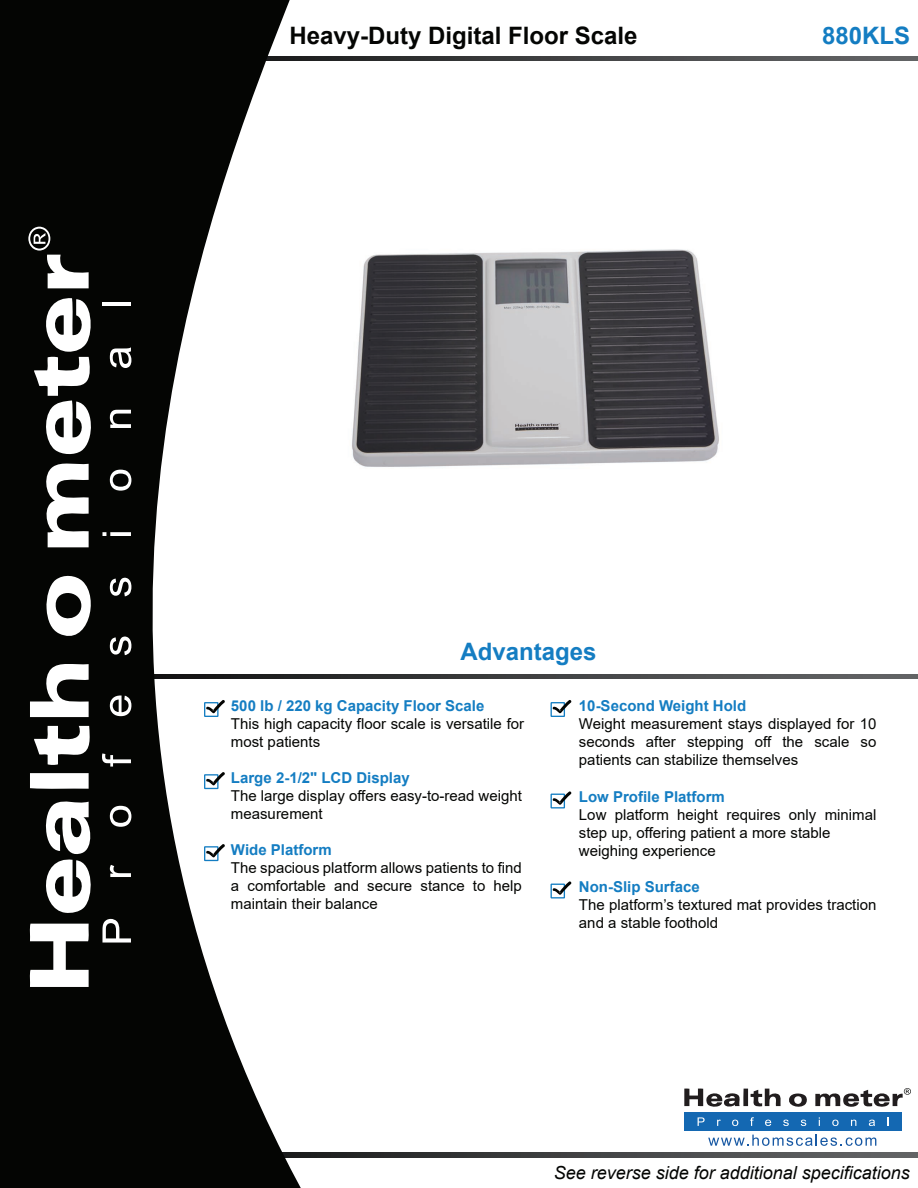
<style>
.page{position:relative;width:918px;height:1188px;background:#fff}
.page>*{position:absolute;margin:0;border:0;box-sizing:border-box;transform-origin:0 0}
.t1{font:700 24px "Arial";color:#040503}
.t2{font:700 24px "Arial";color:#147dc2}
.t3{font:italic 18px "Arial";color:#040503}
.t4{font:15px/18px "Arial";color:#040503}
.t5{font:700 15px "Arial";color:#147dc2}
</style>
<div class="page">
<svg style="left:310px;top:56px;width:608px;height:5px;background:#444546"></svg>
<svg style="left:310px;top:674px;width:608px;height:5px;background:#464748"></svg>
<svg style="left:310px;top:1153px;width:608px;height:4px;background:#434445"></svg>
<svg style="left:0;top:0;width:310px;height:1188px;fill:#040503"></svg>
<svg style="left:29px;top:924px;width:60px;height:63px"></svg>
<svg style="left:30px;top:773px;width:59px;height:16px"></svg>
<svg style="left:30px;top:661px;width:59px;height:56px"></svg>
<svg style="left:34px;top:726px;width:57px;height:39px"></svg>
<svg style="left:38px;top:798px;width:56px;height:115px"></svg>
<svg style="left:46px;top:574px;width:54px;height:74px"></svg>
<svg style="left:42px;top:461px;width:47px;height:86px"></svg>
<svg style="left:34px;top:296px;width:61px;height:159px"></svg>
<svg style="left:28px;top:227px;width:61px;height:61px"></svg>
<svg style="left:102px;top:919px;width:29px;height:24px"></svg>
<svg style="left:110px;top:865px;width:21px;height:12px"></svg>
<svg style="left:110px;top:806px;width:21px;height:21px"></svg>
<svg style="left:102px;top:753px;width:29px;height:14px"></svg>
<svg style="left:110px;top:696px;width:21px;height:20px"></svg>
<svg style="left:110px;top:637px;width:21px;height:18px"></svg>
<svg style="left:110px;top:578px;width:21px;height:18px"></svg>
<svg style="left:110px;top:532px;width:21px;height:4px"></svg>
<svg style="left:102px;top:532px;width:4px;height:4px"></svg>
<svg style="left:110px;top:470px;width:21px;height:21px"></svg>
<svg style="left:110px;top:410px;width:21px;height:18px"></svg>
<svg style="left:110px;top:347px;width:21px;height:21px"></svg>
<hr style="left:102px;top:302px;width:29px;height:4px;background:#fff">
<svg style="left:204px;top:699px;width:22px;height:18px"></svg>
<svg style="left:551px;top:700px;width:21px;height:17px"></svg>
<svg style="left:551px;top:791px;width:21px;height:18px"></svg>
<svg style="left:204px;top:771px;width:22px;height:18px"></svg>
<svg style="left:204px;top:843px;width:22px;height:18px"></svg>
<svg style="left:684px;top:1088px;width:123px;height:19px"></svg>
<svg style="left:815px;top:1088px;width:96px;height:19px"></svg>
<svg style="left:708px;top:1135px;width:168px;height:11px"></svg>
<div style="left:685px;top:1112px;width:217px;height:19px;background:#1468b2"></div>
<svg style="left:698px;top:1117px;width:7px;height:9px"></svg>
<svg style="left:717px;top:1120px;width:4px;height:6px"></svg>
<svg style="left:732px;top:1120px;width:6px;height:6px"></svg>
<svg style="left:750px;top:1117px;width:4px;height:9px"></svg>
<svg style="left:765px;top:1120px;width:6px;height:6px"></svg>
<svg style="left:783px;top:1120px;width:6px;height:6px"></svg>
<svg style="left:801px;top:1120px;width:5px;height:6px"></svg>
<svg style="left:832px;top:1120px;width:7px;height:6px"></svg>
<svg style="left:851px;top:1120px;width:5px;height:6px"></svg>
<svg style="left:869px;top:1120px;width:6px;height:6px"></svg>
<svg style="left:887px;top:1117px;width:2px;height:9px"></svg>
<svg style="left:551px;top:881px;width:21px;height:18px"></svg>
<img style="left:296px;top:232px;width:423px;height:251px">
<h1 class="t1" style="left:289px;top:19px;width:350px">Heavy-Duty Digital Floor Scale</h1>
<h1 class="t2" style="left:822px;top:19px;width:90px">880KLS</h1>
<h1 class="t2" style="left:460px;top:635px;width:138px">Advantages</h1>
<p class="t5" style="left:231px;top:695px;width:255px">500 lb / 220 kg Capacity Floor Scale</p>
<p class="t4" style="left:231px;top:714px;width:295px">This high capacity floor scale is versatile for most patients</p>
<p class="t5" style="left:579px;top:695px;width:169px">10-Second Weight Hold</p>
<p class="t4" style="left:579px;top:714px;width:299px;text-align:justify">Weight measurement stays displayed for 10 seconds after stepping off the scale so patients can stabilize themselves</p>
<p class="t5" style="left:231px;top:767px;width:180px">Large 2-1/2" LCD Display</p>
<p class="t4" style="left:231px;top:786px;width:292px">The large display offers easy-to-read weight measurement</p>
<p class="t5" style="left:579px;top:786px;width:147px">Low Profile Platform</p>
<p class="t4" style="left:579px;top:806px;width:299px">Low platform height requires only minimal step up, offering patient a more stable</p>
<p class="t5" style="left:231px;top:839px;width:102px">Wide Platform</p>
<p class="t4" style="left:579px;top:842px;width:138px">weighing experience</p>
<p class="t4" style="left:231px;top:858px;width:293px;text-align:justify">The spacious platform allows patients to find a comfortable and secure stance to help maintain their balance</p>
<p class="t5" style="left:579px;top:876px;width:122px">Non-Slip Surface</p>
<p class="t4" style="left:579px;top:896px;width:299px">The platform’s textured mat provides traction and a stable foothold</p>
<p class="t3" style="left:554px;top:1161px;width:358px">See reverse side for additional specifications</p>
</div>
